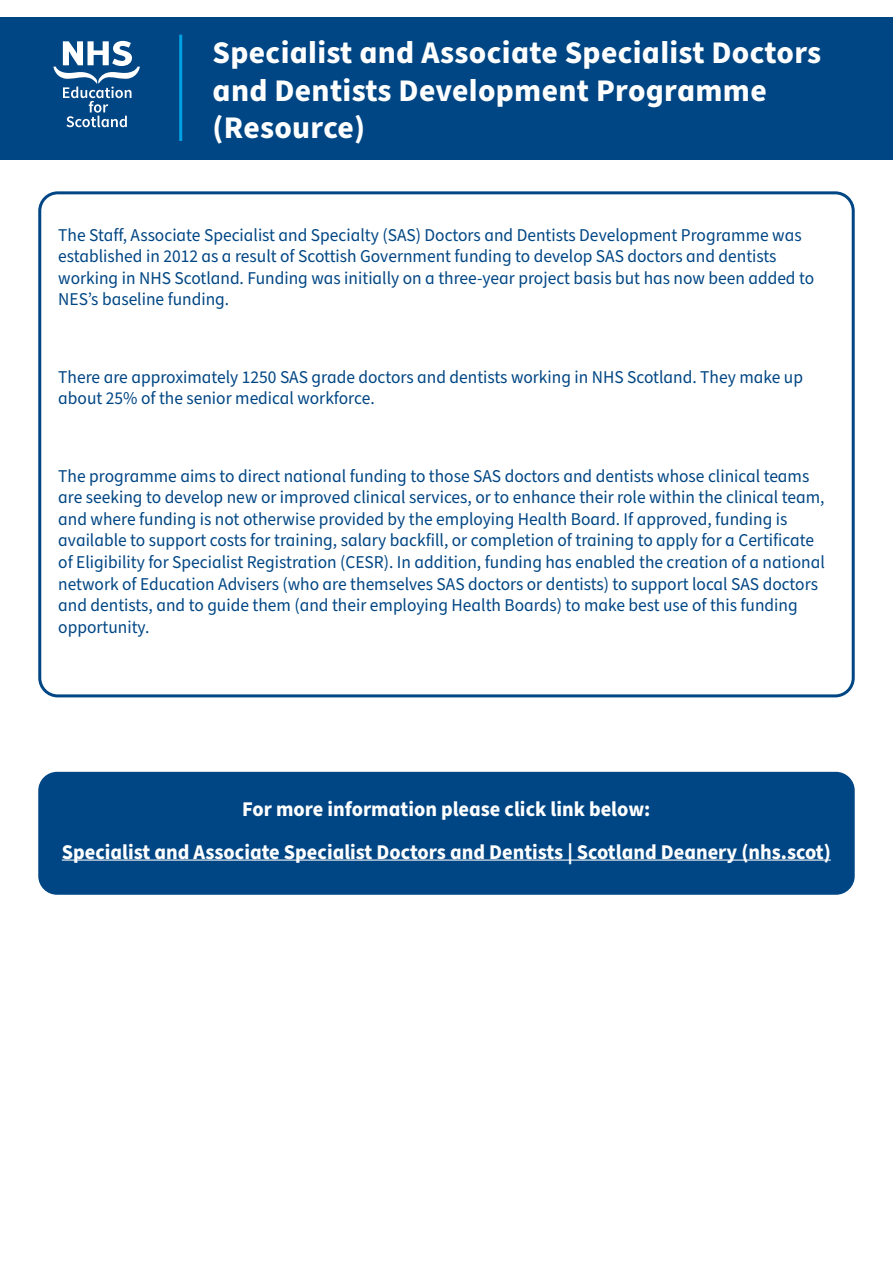
<style>
.page{position:relative;width:893px;height:1263px;background:#fff}
.page>*{position:absolute;margin:0;border:0;box-sizing:border-box;transform-origin:0 0}
.MAIN_HEADING{font:700 31.5px/37.8px "Source Sans Pro";letter-spacing:.01em;color:#fff}
.t1{font:700 21px "Source Sans Pro";color:#fff}
.t2{font:18px/21.6px "Source Sans Pro";color:#004684}
</style>
<div class="page">
<div style="left:0;top:18px;width:893px;height:142px;background:#004684"></div>
<hr style="left:179px;top:35px;width:3px;height:106px;background:#00a2e4">
<div style="left:39px;top:772px;width:815px;height:122px;background:#004684;border-radius:18px"></div>
<hr style="left:62px;top:859px;width:769px;height:1px;background:#fff">
<div style="left:38px;top:772px;width:817px;height:123px;border:2px solid #004684;border-radius:18px"></div>
<svg style="left:53px;top:41px;width:87px;height:87px"></svg>
<div style="left:38px;top:191px;width:817px;height:506px;border:3px solid #004684;border-radius:18px"></div>
<p class="MAIN_HEADING" style="left:213px;top:34px;width:610px">Specialist and Associate Specialist Doctors and Dentists Development Programme (Resource)</p>
<p class="t2" style="left:58px;top:224px;width:757px">The Staff, Associate Specialist and Specialty (SAS) Doctors and Dentists Development Programme was established in 2012 as a result of Scottish Government funding to develop SAS doctors and dentists working in NHS Scotland. Funding was initially on a three-year project basis but has now been added to NES’s baseline funding.</p>
<p class="t2" style="left:58px;top:366px;width:746px">There are approximately 1250 SAS grade doctors and dentists working in NHS Scotland. They make up about 25% of the senior medical workforce.</p>
<p class="t2" style="left:58px;top:465px;width:768px">The programme aims to direct national funding to those SAS doctors and dentists whose clinical teams are seeking to develop new or improved clinical services, or to enhance their role within the clinical team, and where funding is not otherwise provided by the employing Health Board. If approved, funding is available to support costs for training, salary backfill, or completion of training to apply for a Certificate of Eligibility for Specialist Registration (CESR). In addition, funding has enabled the creation of a national network of Education Advisers (who are themselves SAS doctors or dentists) to support local SAS doctors and dentists, and to guide them (and their employing Health Boards) to make best use of this funding opportunity.</p>
<p class="t1" style="left:242px;top:795px;width:410px">For more information please click link below:</p>
<p class="t1" style="left:62px;top:837px;width:770px">Specialist and Associate Specialist Doctors and Dentists | Scotland Deanery (nhs.scot)</p>
</div>
